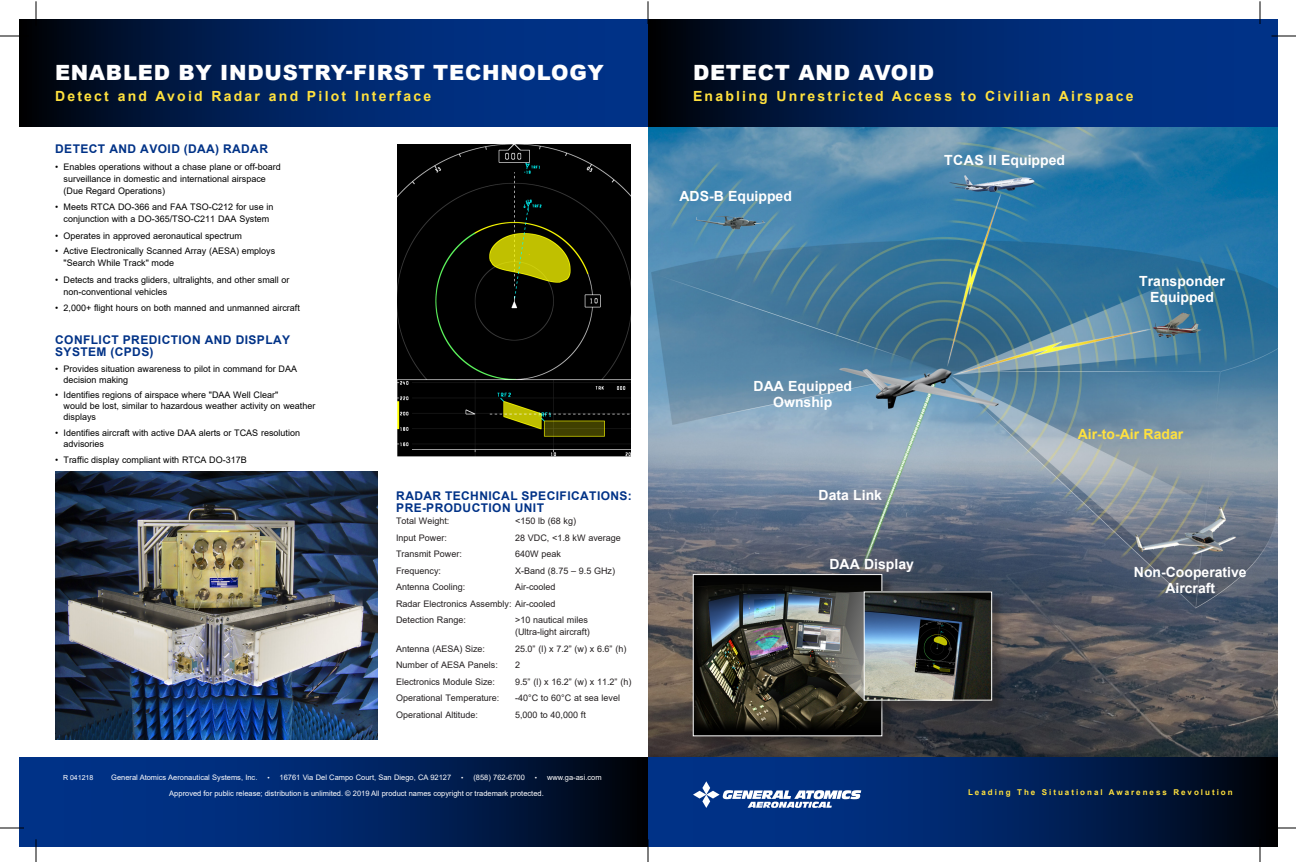
<style>
.page{position:relative;width:1296px;height:864px;background:#fff}
.page>*{position:absolute;margin:0;border:0;box-sizing:border-box;transform-origin:0 0}
.Front_Page_Title_Hea{font:900 21px "Arial";letter-spacing:.035em;color:#fff}
.Sub_Head_2{font:700 14px/16px "Arial";color:#fff;text-align:center}
.Front_Page_Title_Sub{font:700 14px "Arial";letter-spacing:.16em;color:#ffe13e}
.Sub_Head_2-2{font:700 14px "Arial";color:#ffe13e}
.Bullets{font:700 12px/12px "Arial";letter-spacing:.035em;color:#003287}
.Sub_Head_1{font:700 12px/12px "Arial";letter-spacing:.035em;color:#003287}
.t1{font:9px/12px "Arial";color:#000}
.Body{font:9px/12px "Arial";color:#231f20}
.Front_Page_Title_Sub-2{font:700 8px "Arial";letter-spacing:.25em;color:#ffe13e}
.Address{font:7.5px "Arial";color:#fff}
.Disclaimer-_Year_Tra{font:7.5px "Arial";color:#fff}
.t2{font:7px "Arial";color:#fff}
.s1{font-size:6.5px}
</style>
<div class="page">
<img style="left:648px;top:127px;width:630px;height:630px">
<div style="left:694px;top:576px;width:201px;height:173px;background:#231f20;opacity:.45"></div>
<img style="left:695px;top:576px;width:185px;height:158px">
<div style="left:693px;top:574px;width:189px;height:162px;border:1px solid #fff"></div>
<div style="left:865px;top:593px;width:139px;height:120px;background:#231f20;opacity:.45"></div>
<img style="left:866px;top:594px;width:124px;height:104px">
<div style="left:864px;top:592px;width:128px;height:108px;border:1px solid #fff"></div>
<img style="left:786px;top:592px;width:78px;height:108px">
<img style="left:55px;top:472px;width:323px;height:267px">
<img style="left:397px;top:145px;width:234px;height:311px">
<svg style="left:19px;top:19px;width:629px;height:108px;background:#00225e"></svg>
<svg style="left:19px;top:757px;width:629px;height:90px;background:#00225e"></svg>
<svg style="left:648px;top:19px;width:630px;height:108px;background:#00225e"></svg>
<svg style="left:648px;top:757px;width:630px;height:90px;background:#00215b"></svg>
<svg style="left:693px;top:781px;width:168px;height:27px"></svg>
<svg style="left:0;top:36px;width:29px;height:1px"></svg>
<svg style="left:0;top:828px;width:24px;height:1px"></svg>
<svg style="left:1272px;top:36px;width:24px;height:1px"></svg>
<svg style="left:1272px;top:828px;width:24px;height:1px"></svg>
<svg style="left:36px;top:1px;width:1px;height:25px"></svg>
<svg style="left:36px;top:839px;width:1px;height:23px"></svg>
<svg style="left:648px;top:1px;width:1px;height:23px"></svg>
<svg style="left:648px;top:839px;width:1px;height:23px"></svg>
<svg style="left:1260px;top:1px;width:1px;height:23px"></svg>
<svg style="left:1260px;top:839px;width:1px;height:23px"></svg>
<p class="Front_Page_Title_Hea" style="left:55px;top:57px;width:550px">ENABLED BY INDUSTRY-FIRST TECHNOLOGY</p>
<p class="Front_Page_Title_Sub" style="left:55px;top:86px;width:378px">Detect and Avoid Radar and Pilot Interface</p>
<p class="Bullets" style="left:55px;top:143px;width:214px">DETECT AND AVOID (DAA) RADAR</p>
<p class="t1" style="left:64px;top:161px;width:219px;text-indent:-9px">• Enables operations without a chase plane or off-board surveillance in domestic and international airspace (Due Regard Operations)</p>
<p class="t1" style="left:55px;top:201px;width:220px;text-align:center">• Meets RTCA DO-366 and FAA TSO-C212 for use in conjunction with a DO-365/TSO-C211 DAA System</p>
<p class="t1" style="left:55px;top:230px;width:189px">• Operates in approved aeronautical spectrum</p>
<p class="t1" style="left:64px;top:245px;width:213px;text-indent:-9px">• Active Electronically Scanned Array (AESA) employs "Search While Track" mode</p>
<p class="t1" style="left:64px;top:274px;width:228px;text-indent:-9px">• Detects and tracks gliders, ultralights, and other small or non-conventional vehicles</p>
<p class="t1" style="left:55px;top:302px;width:246px">• 2,000+ flight hours on both manned and unmanned aircraft</p>
<p class="Bullets" style="left:55px;top:334px;width:237px">CONFLICT PREDICTION AND DISPLAY<br>SYSTEM (CPDS)</p>
<p class="t1" style="left:64px;top:363px;width:235px;line-height:11px;text-indent:-9px">• Provides situation awareness to pilot in command for DAA decision making</p>
<p class="t1" style="left:64px;top:390px;width:253px;line-height:11px;text-indent:-9px">• Identifies regions of airspace where "DAA Well Clear"<br>would be lost, similar to hazardous weather activity on weather displays</p>
<p class="t1" style="left:64px;top:427px;width:238px;line-height:11px;text-indent:-9px">• Identifies aircraft with active DAA alerts or TCAS resolution advisories</p>
<p class="t1" style="left:55px;top:454px;width:193px">• Traffic display compliant with RTCA DO-317B</p>
<p class="Sub_Head_1" style="left:396px;top:490px;width:237px">RADAR TECHNICAL SPECIFICATIONS:<br>PRE-PRODUCTION UNIT</p>
<p class="Body" style="left:396px;top:515px;width:55px">Total Weight:</p>
<p class="Body" style="left:515px;top:515px;width:63px">&lt;150 lb (68 kg)</p>
<p class="Body" style="left:396px;top:532px;width:52px">Input Power:</p>
<p class="Body" style="left:515px;top:532px;width:107px">28 VDC, &lt;1.8 kW average</p>
<p class="Body" style="left:396px;top:548px;width:67px">Transmit Power:</p>
<p class="Body" style="left:515px;top:548px;width:47px">640W peak</p>
<p class="Body" style="left:396px;top:565px;width:47px">Frequency:</p>
<p class="Body" style="left:515px;top:565px;width:102px">X-Band (8.75 – 9.5 GHz)</p>
<p class="Body" style="left:396px;top:581px;width:71px">Antenna Cooling:</p>
<p class="Body" style="left:515px;top:581px;width:42px">Air-cooled</p>
<p class="Body" style="left:396px;top:598px;width:161px">Radar Electronics Assembly: Air-cooled</p>
<p class="Body" style="left:396px;top:614px;width:71px">Detection Range:</p>
<p class="Body" style="left:515px;top:614px;width:76px">&gt;10 nautical miles (Ultra-light aircraft)</p>
<p class="Body" style="left:396px;top:643px;width:91px">Antenna (AESA) Size:</p>
<p class="Body" style="left:515px;top:643px;width:113px">25.0” (l) x 7.2” (w) x 6.6” (h)</p>
<p class="Body" style="left:396px;top:659px;width:103px">Number of AESA Panels:</p>
<p class="Body" style="left:515px;top:659px;width:7px">2</p>
<p class="Body" style="left:396px;top:676px;width:101px">Electronics Module Size:</p>
<p class="Body" style="left:515px;top:676px;width:118px">9.5” (l) x 16.2” (w) x 11.2” (h)</p>
<p class="Body" style="left:396px;top:692px;width:105px">Operational Temperature:</p>
<p class="Body" style="left:515px;top:692px;width:107px">-40°C to 60°C at sea level</p>
<p class="Body" style="left:396px;top:709px;width:83px">Operational Altitude:</p>
<p class="Body" style="left:515px;top:709px;width:72px">5,000 to 40,000 ft</p>
<p class="t2" style="left:63px;top:773px;width:32px">R 041218</p>
<p class="Address" style="left:111px;top:772px;width:148px">General Atomics Aeronautical Systems, Inc.</p>
<p class="Address" style="left:267px;top:772px;width:185px"><span class="s1">•</span> 16761 Via Del Campo Court, San Diego, CA 92127</p>
<p class="Address" style="left:461px;top:772px;width:65px"><span class="s1">•</span> (858) 762-6700</p>
<p class="Address" style="left:535px;top:772px;width:68px"><span class="s1">•</span> www.ga-asi.com</p>
<p class="Disclaimer-_Year_Tra" style="left:169px;top:788px;width:376px">Approved for public release; distribution is unlimited. © 2019 All product names copyright or trademark protected.</p>
<p class="Front_Page_Title_Hea" style="left:693px;top:57px;width:243px">DETECT AND AVOID</p>
<p class="Front_Page_Title_Sub" style="left:693px;top:86px;width:442px">Enabling Unrestricted Access to Civilian Airspace</p>
<p class="Sub_Head_2" style="left:680px;top:189px;width:114px">ADS-B Equipped</p>
<p class="Sub_Head_2" style="left:754px;top:378px;width:100px">DAA Equipped<br>Ownship</p>
<p class="Sub_Head_2" style="left:819px;top:487px;width:65px">Data Link</p>
<p class="Sub_Head_2" style="left:830px;top:557px;width:86px">DAA Display</p>
<p class="Sub_Head_2" style="left:944px;top:152px;width:122px">TCAS II Equipped</p>
<p class="Sub_Head_2" style="left:1139px;top:273px;width:87px">Transponder<br>Equipped</p>
<p class="Sub_Head_2-2" style="left:1078px;top:424px;width:107px">Air-to-Air Radar</p>
<p class="Sub_Head_2" style="left:1134px;top:564px;width:114px">Non-Cooperative<br>Aircraft</p>
<p class="Front_Page_Title_Sub-2" style="left:968px;top:787px;width:266px">Leading The Situational Awareness Revolution</p>
</div>
